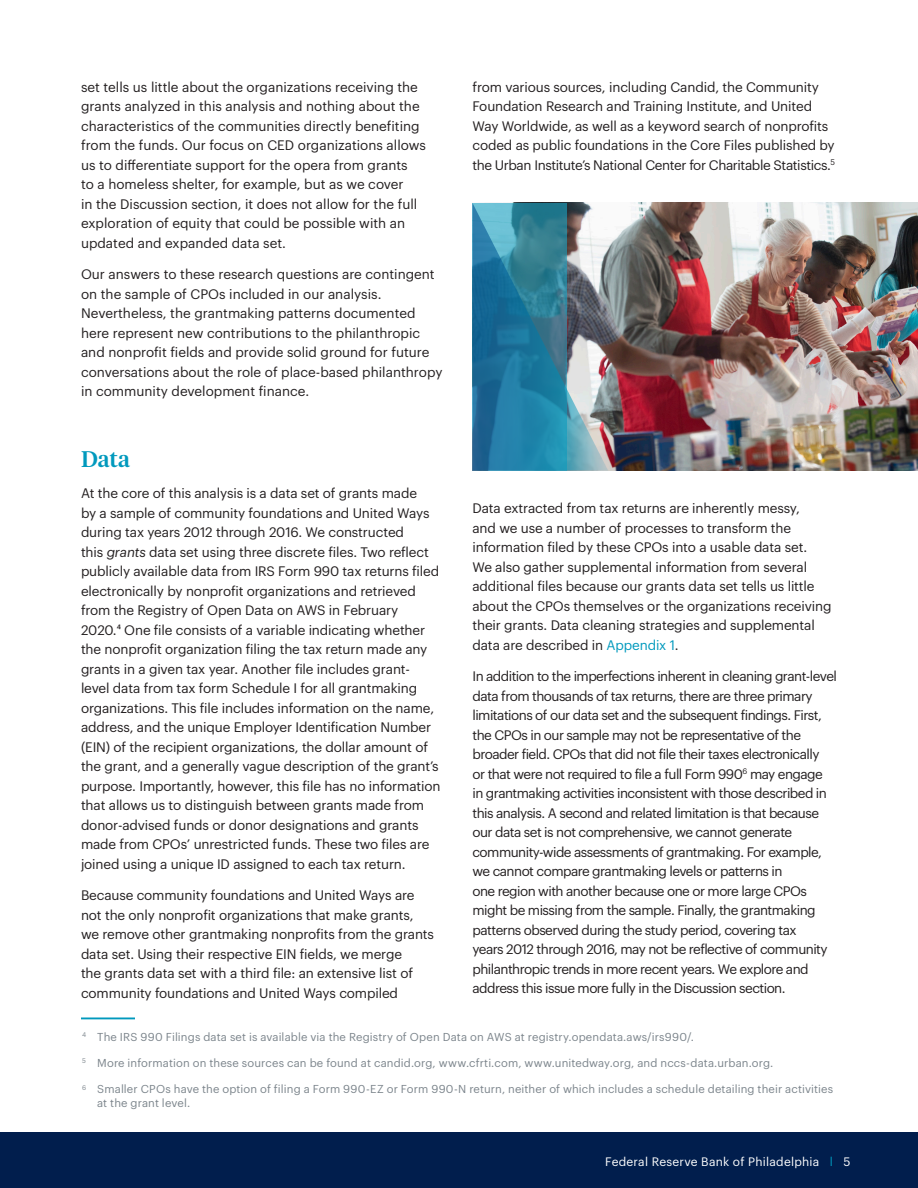
<style>
.page{position:relative;width:918px;height:1188px;background:#fff}
.page>*{position:absolute;margin:0;border:0;box-sizing:border-box;transform-origin:0 0}
.header_1{font:500 22.5px "Tiempos Headline";color:#0099bd}
.Body{font:13.5px/19.5px "Graphik";letter-spacing:-.01em;color:#231f20}
.Body-2{font:13.5px/19.5px "Graphik";letter-spacing:-.04em;color:#231f20}
.t1{font:12px "Graphik";letter-spacing:.02em;color:#fff}
.t2{font:11.25px/13.5px "Graphik";letter-spacing:.01em;color:#7c858c}
.s1{font-style:italic}
.s2{color:#0099bd}
.s3{font-family:"Futura BT";font-weight:500;font-stretch:condensed}
</style>
<div class="page">
<div style="left:0;top:1132px;width:907px;height:56px;background:#011e4d"></div>
<hr style="left:81px;top:1018px;width:54px;height:1px;background:#0099bd">
<img style="left:608px;top:203px;width:310px;height:267px">
<svg style="left:472px;top:203px;width:136px;height:268px"></svg>
<p class="Body" style="left:81px;top:76px;width:347px">set tells us little about the organizations receiving the grants analyzed in this analysis and nothing about the characteristics of the communities directly benefiting from the funds. Our focus on CED organizations allows us to differentiate support for the opera from grants<br>to a homeless shelter, for example, but as we cover<br>in the Discussion section, it does not allow for the full exploration of equity that could be possible with an updated and expanded data set.</p>
<p class="Body" style="left:81px;top:264px;width:363px">Our answers to these research questions are contingent on the sample of CPOs included in our analysis.<br>Nevertheless, the grantmaking patterns documented here represent new contributions to the philanthropic and nonprofit fields and provide solid ground for future conversations about the role of place-based philanthropy in community development finance.</p>
<p class="Body" style="left:472px;top:76px;width:364px">from various sources, including Candid, the Community Foundation Research and Training Institute, and United Way Worldwide, as well as a keyword search of nonprofits coded as public foundations in the Core Files published by the Urban Institute’s National Center for Charitable Statistics.<sup>5</sup></p>
<p class="header_1" style="left:81px;top:444px;width:51px">Data</p>
<p class="Body" style="left:81px;top:483px;width:361px">At the core of this analysis is a data set of grants made<br>by a sample of community foundations and United Ways during tax years 2012 through 2016. We constructed<br>this <span class="s1">grants</span> data set using three discrete files. Two reflect publicly available data from IRS Form 990 tax returns filed electronically by nonprofit organizations and retrieved from the Registry of Open Data on AWS in February 2020.4 One file consists of a variable indicating whether the nonprofit organization filing the tax return made any grants in a given tax year. Another file includes grant&shy;level data from tax form Schedule I for all grantmaking organizations. This file includes information on the name, address, and the unique Employer Identification Number (EIN) of the recipient organizations, the dollar amount of the grant, and a generally vague description of the grant’s purpose. Importantly, however, this file has no information that allows us to distinguish between grants made from donor-advised funds or donor designations and grants made from CPOs’ unrestricted funds. These two files are joined using a unique ID assigned to each tax return.</p>
<p class="Body" style="left:81px;top:885px;width:355px">Because community foundations and United Ways are not the only nonprofit organizations that make grants, we remove other grantmaking nonprofits from the grants data set. Using their respective EIN fields, we merge<br>the grants data set with a third file: an extensive list of community foundations and United Ways compiled</p>
<p class="t2" style="left:82px;top:1029px;width:613px"><sup>4</sup> The IRS 990 Filings data set is available via the Registry of Open Data on AWS at registry.opendata.aws/irs990/.</p>
<p class="t2" style="left:82px;top:1055px;width:693px"><sup>5</sup> More information on these sources can be found at candid.org, www.cfrti.com, www.unitedway.org, and nccs-data.urban.org.</p>
<p class="t2" style="left:97px;top:1082px;width:738px;text-indent:-15px"><sup>6</sup> Smaller CPOs have the option of filing a Form 990-EZ or Form 990-N return, neither of which includes a schedule detailing their activities at the grant level.</p>
<p class="Body" style="left:472px;top:498px;width:361px">Data extracted from tax returns are inherently messy,<br>and we use a number of processes to transform the information filed by these CPOs into a usable data set.<br>We also gather supplemental information from several additional files because our grants data set tells us little about the CPOs themselves or the organizations receiving their grants. Data cleaning strategies and supplemental data are described in <span class="s2">Appendix 1</span>.</p>
<p class="Body-2" style="left:472px;top:666px;width:366px">In addition to the imperfections inherent in cleaning grant-level data from thousands of tax returns, there are three primary limitations of our data set and the subsequent findings. First, the CPOs in our sample may not be representative of the broader field. CPOs that did not file their taxes electronically<br>or that were not required to file a full Form 990<sup>6</sup> may engage in grantmaking activities inconsistent with those described in this analysis. A second and related limitation is that because our data set is not comprehensive, we cannot generate community-wide assessments of grantmaking. For example, we cannot compare grantmaking levels or patterns in<br>one region with another because one or more large CPOs might be missing from the sample. Finally, the grantmaking patterns observed during the study period, covering tax<br>years 2012 through 2016, may not be reflective of community philanthropic trends in more recent years. We explore and address this issue more fully in the Discussion section.</p>
<p class="t1" style="left:605px;top:1152px;width:247px">Federal Reserve Bank of Philadelphia <span class="s3">5</span><span class="s2">l</span> 5</p>
<p class="t1" style="left:559px;top:1152px;width:255px">FEDERAL RESERVE BANK OF PHILADELPHIA</p>
</div>
